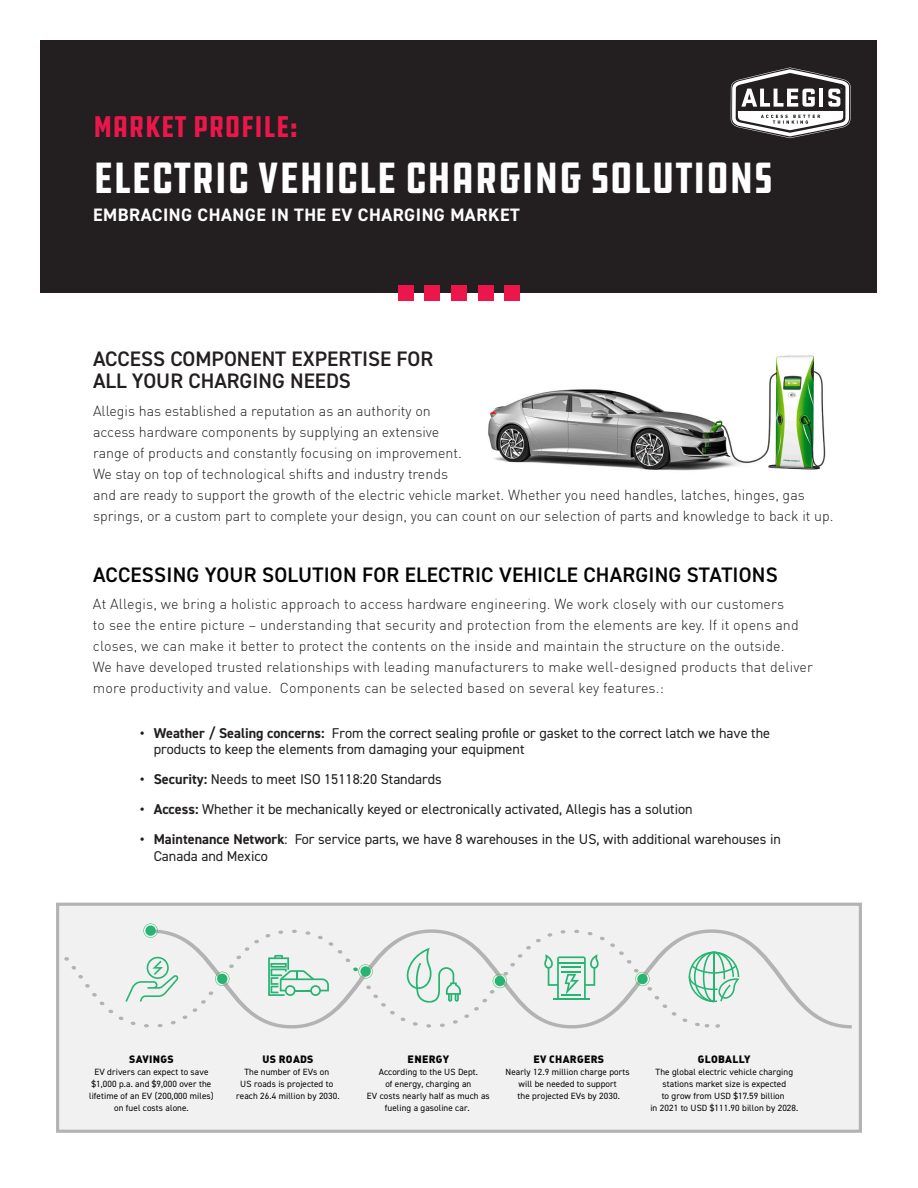
<style>
.page{position:relative;width:918px;height:1188px;background:#fff}
.page>*{position:absolute;margin:0;border:0;box-sizing:border-box;transform-origin:0 0}
.t1{font:condensed 45px "DDC Hardware";letter-spacing:-.005em;color:#fff}
.t2{font:condensed 30.9px "DDC Hardware";color:#ed164b}
.t3{font:600 21px "DIN2014";letter-spacing:.01em;color:#040503}
.t4{font:600 21px/22.5px "DIN2014";color:#231f20}
.tdleft{font:700 18px "DIN2014";letter-spacing:.03em;color:#fff}
.t5{font:300 14.25px/21px "DIN";color:#231f20}
.t6{font:14.25px/16.5px "DIN2014";color:#231f20}
.t7{font:10.5px "DIN Black Alternate";letter-spacing:.025em;color:#040503}
.t8{font:9px/12.1px "DIN2014";letter-spacing:.01em;color:#040503;text-align:center}
.s1{font-weight:700}
</style>
<div class="page">
<div style="left:40px;top:40px;width:838px;height:253px;background:#231f20"></div>
<div style="left:398px;top:285px;width:16px;height:15px;background:#ed164b"></div>
<div style="left:424px;top:285px;width:16px;height:15px;background:#ed164b"></div>
<div style="left:451px;top:285px;width:16px;height:15px;background:#ed164b"></div>
<div style="left:478px;top:285px;width:16px;height:15px;background:#ed164b"></div>
<div style="left:504px;top:285px;width:16px;height:15px;background:#ed164b"></div>
<svg style="left:731px;top:68px;width:119px;height:70px"></svg>
<img style="left:488px;top:355px;width:338px;height:116px">
<div style="left:60px;top:907px;width:798px;height:222px;background:#f0f1f0"></div>
<div style="left:158px;top:929px;width:694px;height:99px;background:#f0f1f0"></div>
<svg style="left:143px;top:924px;width:15px;height:6px"></svg>
<svg style="left:700px;top:952px;width:40px;height:50px"></svg>
<hr style="left:713px;top:952px;width:2px;height:49px;background:#26b472">
<svg style="left:64px;top:930px;width:636px;height:98px;fill:#f0f1f0"></svg>
<svg style="left:705px;top:1024px;width:4px;height:4px"></svg>
<svg style="left:715px;top:1024px;width:5px;height:4px"></svg>
<svg style="left:493px;top:974px;width:14px;height:14px"></svg>
<svg style="left:635px;top:972px;width:15px;height:14px"></svg>
<svg style="left:215px;top:972px;width:14px;height:14px"></svg>
<div style="left:56px;top:903px;width:806px;height:230px;border:3px solid #b2b4b3"></div>
<p class="t2" style="left:93px;top:108px;width:206px">MARKET PROFILE:</p>
<p class="t1" style="left:93px;top:150px;width:682px">ELECTRIC VEHICLE CHARGING SOLUTIONS</p>
<p class="tdleft" style="left:93px;top:203px;width:428px">EMBRACING CHANGE IN THE EV CHARGING MARKET</p>
<p class="t4" style="left:93px;top:347px;width:342px">ACCESS COMPONENT EXPERTISE FOR<br>ALL YOUR CHARGING NEEDS</p>
<p class="t5" style="left:93px;top:400px;width:742px">Allegis has established a reputation as an authority on<br>access hardware components by supplying an extensive<br>range of products and constantly focusing on improvement.<br>We stay on top of technological shifts and industry trends<br>and are ready to support the growth of the electric vehicle market. Whether you need handles, latches, hinges, gas springs, or a custom part to complete your design, you can count on our selection of parts and knowledge to back it up.</p>
<p class="t3" style="left:93px;top:561px;width:686px">ACCESSING YOUR SOLUTION FOR ELECTRIC VEHICLE CHARGING STATIONS</p>
<p class="t5" style="left:93px;top:594px;width:707px">At Allegis, we bring a holistic approach to access hardware engineering. We work closely with our customers to see the entire picture – understanding that security and protection from the elements are key. If it opens and closes, we can make it better to protect the contents on the inside and maintain the structure on the outside.</p>
<p class="t5" style="left:93px;top:657px;width:721px">We have developed trusted relationships with leading manufacturers to make well-designed products that deliver more productivity and value. Components can be selected based on several key features.:</p>
<p class="t6" style="left:154px;top:724px;width:618px;text-indent:-14px"><span class="s1">• Weather / Sealing concerns:</span> From the correct sealing profile or gasket to the correct latch we have the products to keep the elements from damaging your equipment</p>
<p class="t6" style="left:140px;top:771px;width:303px"><span class="s1">• Security:</span> Needs to meet ISO 15118:20 Standards</p>
<p class="t6" style="left:140px;top:801px;width:554px"><span class="s1">• Access:</span> Whether it be mechanically keyed or electronically activated, Allegis has a solution</p>
<p class="t6" style="left:154px;top:831px;width:629px;text-indent:-14px"><span class="s1">• Maintenance Network</span>: For service parts, we have 8 warehouses in the US, with additional warehouses in<br>Canada and Mexico</p>
<p class="t7" style="left:129px;top:1052px;width:46px">SAVINGS</p>
<p class="t8" style="left:89px;top:1065px;width:126px">EV drivers can expect to save $1,000 p.a. and $9,000 over the lifetime of an EV (200,000 miles) on fuel costs alone.</p>
<p class="t7" style="left:262px;top:1052px;width:53px">US ROADS</p>
<p class="t8" style="left:236px;top:1065px;width:105px">The number of EVs on<br>US roads is projected to reach 26.4 million by 2030.</p>
<p class="t7" style="left:408px;top:1052px;width:43px">ENERGY</p>
<p class="t8" style="left:367px;top:1065px;width:124px">According to the US Dept.<br>of energy, charging an<br>EV costs nearly half as much as fueling a gasoline car.</p>
<p class="t7" style="left:533px;top:1052px;width:72px">EV CHARGERS</p>
<p class="t8" style="left:505px;top:1065px;width:126px">Nearly 12.9 million charge ports will be needed to support<br>the projected EVs by 2030.</p>
<p class="t7" style="left:698px;top:1052px;width:54px">GLOBALLY</p>
<p class="t8" style="left:650px;top:1065px;width:149px">The global electric vehicle charging stations market size is expected<br>to grow from USD $17.59 billion<br>in 2021 to USD $111.90 billon by 2028.</p>
</div>
